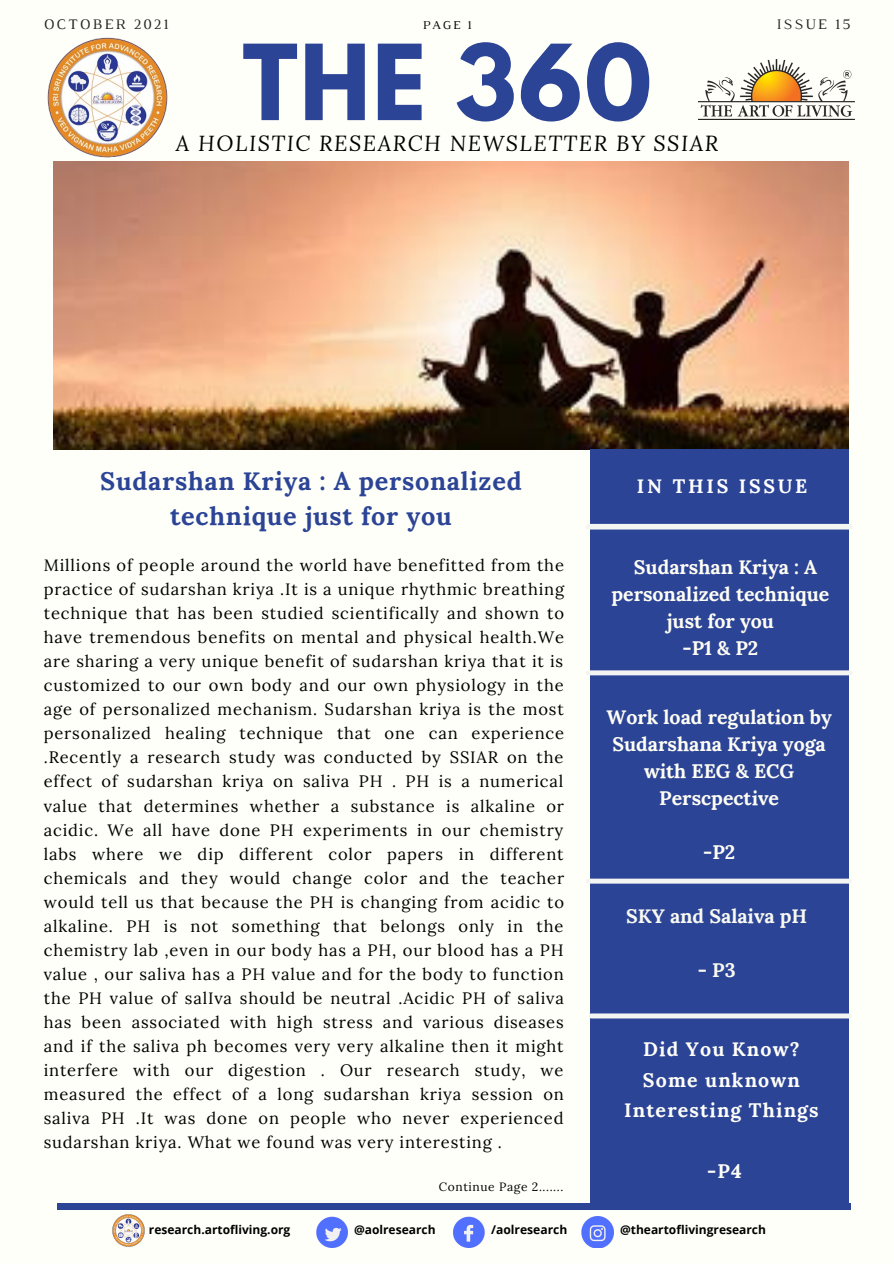
<style>
.page{position:relative;width:894px;height:1264px;background:#fff}
.page>*{position:absolute;margin:0;border:0;box-sizing:border-box;transform-origin:0 0}
.t1{font:700 92.7px "League Spartan";letter-spacing:.02em;color:#2c4496}
.t2{font:700 25.2px/35px "Lora";letter-spacing:.03em;color:#2c4496;text-align:center}
.t3{font:italic 21.6px "Lora";letter-spacing:.07em;color:#000}
.t4{font:700 19.5px/27px "Lora";color:#fffef4;text-align:center}
.t5{font:700 19.5px "Lora";letter-spacing:.06em;color:#fffff9}
.t6{font:700 19.5px "Lora";color:#f8f9f0}
.t7{font:700 19.5px "Lora";letter-spacing:.14em;color:#fff}
.t8{font:16.5px/24px "Lora";letter-spacing:.05em;color:#000;text-align:justify}
.t9{font:14.85px "Luthier";letter-spacing:.14em;color:#222}
.t10{font:12.3px "Luthier";color:#000}
.t11{font:700 12.15px "Open Sans";color:#000}
.t12{font:700 12px "Open Sans";color:#000}
.t13{font:12px "Lora";letter-spacing:.05em;color:#000}
</style>
<div class="page">
<div style="left:0;top:0;width:893px;height:1263px;background:#fffff9"></div>
<img style="left:47px;top:37px;width:121px;height:121px">
<img style="left:698px;top:60px;width:156px;height:59px">
<img style="left:453px;top:1216px;width:32px;height:31px">
<img style="left:316px;top:1216px;width:31px;height:31px">
<img style="left:581px;top:1216px;width:32px;height:31px">
<img style="left:112px;top:1214px;width:33px;height:33px">
<div style="left:57px;top:1203px;width:793px;height:6px;background:#2c4496"></div>
<img style="left:54px;top:162px;width:793px;height:287px">
<div style="left:590px;top:448px;width:258px;height:755px;background:#2c4496"></div>
<div style="left:588px;top:670px;width:261px;height:5px;background:#f4f4f3"></div>
<div style="left:588px;top:878px;width:260px;height:5px;background:#f4f4f3"></div>
<div style="left:591px;top:1013px;width:258px;height:5px;background:#f4f4f3"></div>
<div style="left:588px;top:524px;width:261px;height:5px;background:#f4f4f3"></div>
<p class="t9" style="left:44px;top:18px;width:126px">OCTOBER 2021</p>
<p class="t9" style="left:776px;top:18px;width:76px">ISSUE 15</p>
<p class="t10" style="left:422px;top:21px;width:50px">PAGE 1</p>
<p class="t1" style="left:242px;top:37px;width:410px">THE 360</p>
<p class="t3" style="left:176px;top:128px;width:544px">A HOLISTIC RESEARCH NEWSLETTER BY SSIAR</p>
<p class="t2" style="left:100px;top:463px;width:423px">Sudarshan Kriya : A personalized technique just for you</p>
<p class="t8" style="left:44px;top:553px;width:522px">Millions of people around the world have benefitted from the practice of sudarshan kriya .It is a unique rhythmic breathing technique that has been studied scientifically and shown to have tremendous benefits on mental and physical health.We are sharing a very unique benefit of sudarshan kriya that it is customized to our own body and our own physiology in the age of personalized mechanism. Sudarshan kriya is the most personalized healing technique that one can experience .Recently a research study was conducted by SSIAR on the effect of sudarshan kriya on saliva PH . PH is a numerical value that determines whether a substance is alkaline or acidic. We all have done PH experiments in our chemistry labs where we dip different color papers in different chemicals and they would change color and the teacher would tell us that because the PH is changing from acidic to alkaline. PH is not something that belongs only in the chemistry lab ,even in our body has a PH, our blood has a PH value , our saliva has a PH value and for the body to function the PH value of salIva should be neutral .Acidic PH of saliva has been associated with high stress and various diseases and if the saliva ph becomes very very alkaline then it might interfere with our digestion . Our research study, we measured the effect of a long sudarshan kriya session on saliva PH .It was done on people who never experienced sudarshan kriya. What we found was very interesting .</p>
<p class="t13" style="left:438px;top:1178px;width:126px">Continue Page 2.......</p>
<p class="t7" style="left:636px;top:473px;width:172px">IN THIS ISSUE</p>
<p class="t4" style="left:611px;top:553px;width:219px">Sudarshan Kriya : A personalized technique just for you</p>
<p class="t4" style="left:682px;top:634px;width:77px">-P1 &amp; P2</p>
<p class="t4" style="left:606px;top:703px;width:227px">Work load regulation by<br>Sudarshana Kriya yoga with EEG &amp; ECG<br>Perscpective</p>
<p class="t4" style="left:703px;top:838px;width:34px">-P2</p>
<p class="t6" style="left:626px;top:902px;width:182px">SKY and Salaiva pH</p>
<p class="t6" style="left:697px;top:956px;width:39px">- P3</p>
<p class="t5" style="left:643px;top:1036px;width:158px">Did You Know?</p>
<p class="t5" style="left:642px;top:1067px;width:158px">Some unknown</p>
<p class="t5" style="left:624px;top:1097px;width:196px">Interesting Things</p>
<p class="t5" style="left:707px;top:1158px;width:36px">-P4</p>
<p class="t12" style="left:149px;top:1221px;width:143px">research.artofliving.org</p>
<p class="t12" style="left:354px;top:1221px;width:83px">@aolresearch</p>
<p class="t11" style="left:491px;top:1221px;width:78px">/aolresearch</p>
<p class="t12" style="left:620px;top:1221px;width:147px">@theartoflivingresearch</p>
</div>
